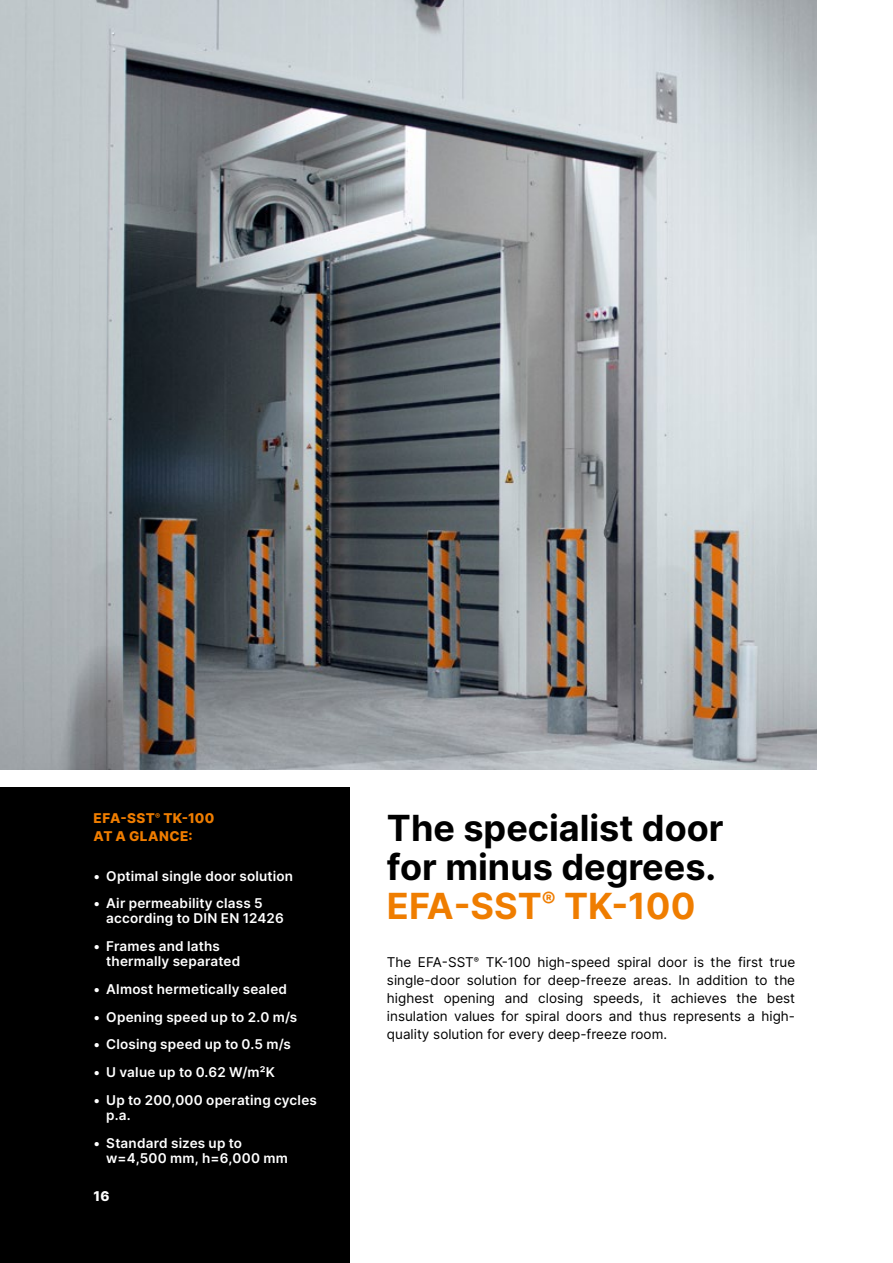
<style>
.page{position:relative;width:893px;height:1263px;background:#fff}
.page>*{position:absolute;margin:0;border:0;box-sizing:border-box;transform-origin:0 0}
.t1{font:700 36px/39px "Inter";color:#000}
.t2{font:600 13.5px/15px "Inter";letter-spacing:.015em;color:#fff}
.t3{font:13.5px/18px "Inter";color:#000;text-align:justify}
.t4{font:800 13.5px/18px "Inter";letter-spacing:.03em;color:#ef7d00}
.t5{font:800 13.5px "Inter";color:#fff}
.s1{color:#ef7d00}
</style>
<div class="page">
<div style="left:0;top:787px;width:349px;height:476px;background:#000"></div>
<img style="left:0;top:0;width:816px;height:769px">
<p class="t4" style="left:94px;top:809px;width:122px">EFA-SST<sup>®</sup> TK-100<br>AT A GLANCE:</p>
<p class="t2" style="left:94px;top:868px;width:201px">• Optimal single door solution</p>
<p class="t2" style="left:106px;top:895px;width:179px;text-indent:-13px">• Air permeability class 5 according to DIN EN 12426</p>
<p class="t2" style="left:106px;top:938px;width:135px;text-indent:-13px">• Frames and laths thermally separated</p>
<p class="t2" style="left:94px;top:981px;width:195px">• Almost hermetically sealed</p>
<p class="t2" style="left:94px;top:1009px;width:205px">• Opening speed up to 2.0 m/s</p>
<p class="t2" style="left:94px;top:1036px;width:199px">• Closing speed up to 0.5 m/s</p>
<p class="t2" style="left:94px;top:1064px;width:183px">• U value up to 0.62 W/m²K</p>
<p class="t2" style="left:106px;top:1092px;width:212px;text-indent:-13px">• Up to 200,000 operating cycles p.a.</p>
<p class="t2" style="left:106px;top:1135px;width:183px;text-indent:-13px">• Standard sizes up to w=4,500 mm, h=6,000 mm</p>
<p class="t5" style="left:94px;top:1186px;width:17px">16</p>
<h1 class="t1" style="left:387px;top:807px;width:338px">The specialist door for minus degrees.<br><span class="s1">EFA-SST</span><sup>®</sup> <span class="s1">TK-100</span></h1>
<p class="t3" style="left:387px;top:953px;width:410px">The EFA-SST<sup>®</sup> TK-100 high-speed spiral door is the first true single-door solution for deep-freeze areas. In addition to the highest opening and closing speeds, it achieves the best insulation values for spiral doors and thus represents a high&shy;quality solution for every deep-freeze room.</p>
</div>
